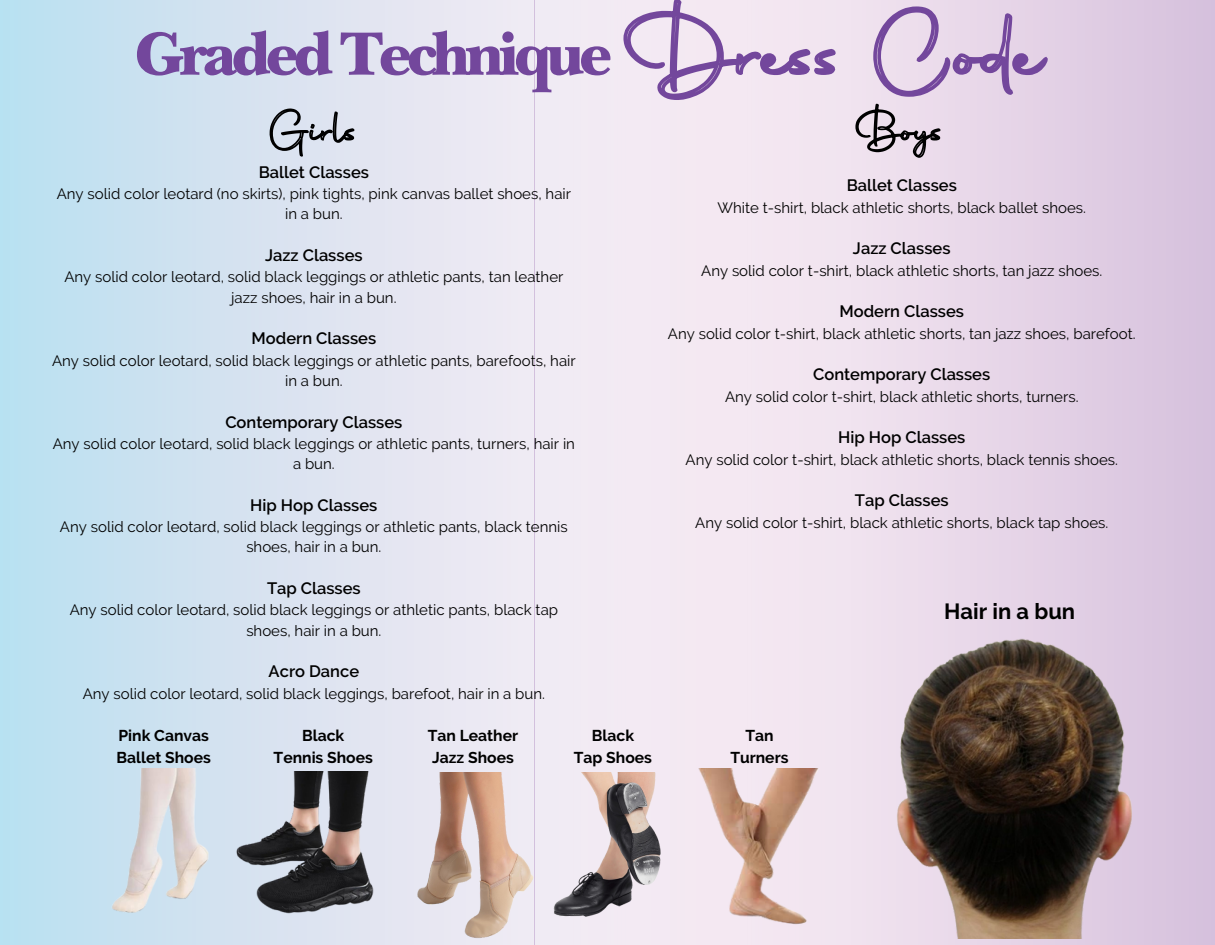
<style>
.page{position:relative;width:1215px;height:945px;background:#fff}
.page>*{position:absolute;margin:0;border:0;box-sizing:border-box;transform-origin:0 0}
.t1{font:900 64.05px "New Baskerville Std";letter-spacing:-.075em;color:#73479c}
.t2{font:700 21.9px "Raleway";color:#000}
.t3{font:600 16.5px "Raleway";color:#000}
.t4{font:700 15.6px/21.8px "Raleway";color:#000;text-align:center}
.t5{font:15px/20.2px "Raleway";color:#000;text-align:center}
</style>
<div class="page">
<svg style="left:832px;top:0;width:383px;height:945px"></svg>
<div style="left:0;top:0;width:832px;height:945px;background:linear-gradient(to right,#c2e1f1,#ffeaf2)"></div>
<img style="left:853px;top:626px;width:313px;height:312px">
<img style="left:229px;top:771px;width:152px;height:152px">
<img style="left:404px;top:772px;width:138px;height:173px">
<img style="left:677px;top:768px;width:165px;height:166px">
<img style="left:548px;top:772px;width:119px;height:159px">
<img style="left:103px;top:768px;width:115px;height:144px">
<svg style="left:269px;top:108px;width:88px;height:78px"></svg>
<svg style="left:622px;top:0;width:429px;height:159px"></svg>
<p class="t1" style="left:135px;top:30px;width:479px">Graded Technique</p>
<p class="t3" style="left:259px;top:162px;width:112px">Ballet Classes</p>
<p class="t5" style="left:57px;top:184px;width:516px">Any solid color leotard (no skirts), pink tights, pink canvas ballet shoes, hair in a bun.</p>
<p class="t3" style="left:265px;top:246px;width:99px">Jazz Classes</p>
<p class="t5" style="left:64px;top:267px;width:501px">Any solid color leotard, solid black leggings or athletic pants, tan leather jazz shoes, hair in a bun.</p>
<p class="t3" style="left:252px;top:329px;width:126px">Modern Classes</p>
<p class="t5" style="left:52px;top:350px;width:525px">Any solid color leotard, solid black leggings or athletic pants, barefoots, hair in a bun.</p>
<p class="t3" style="left:225px;top:412px;width:179px">Contemporary Classes</p>
<p class="t5" style="left:53px;top:434px;width:524px">Any solid color leotard, solid black leggings or athletic pants, turners, hair in a bun.</p>
<p class="t3" style="left:250px;top:495px;width:129px">Hip Hop Classes</p>
<p class="t5" style="left:60px;top:517px;width:509px">Any solid color leotard, solid black leggings or athletic pants, black tennis shoes, hair in a bun.</p>
<p class="t3" style="left:267px;top:579px;width:95px">Tap Classes</p>
<p class="t5" style="left:70px;top:600px;width:490px">Any solid color leotard, solid black leggings or athletic pants, black tap shoes, hair in a bun.</p>
<p class="t3" style="left:269px;top:662px;width:92px">Acro Dance</p>
<p class="t5" style="left:83px;top:683px;width:464px">Any solid color leotard, solid black leggings, barefoot, hair in a bun.</p>
<p class="t3" style="left:847px;top:176px;width:112px">Ballet Classes</p>
<p class="t5" style="left:718px;top:197px;width:370px">White t-shirt, black athletic shorts, black ballet shoes.</p>
<h4 class="t3" style="left:853px;top:239px;width:99px">Jazz Classes</h4>
<p class="t5" style="left:701px;top:260px;width:403px">Any solid color t-shirt, black athletic shorts, tan jazz shoes.</p>
<h5 class="t3" style="left:840px;top:302px;width:126px">Modern Classes</h5>
<h5 class="t5" style="left:668px;top:323px;width:469px">Any solid color t-shirt, black athletic shorts, tan jazz shoes, barefoot.</h5>
<h5 class="t3" style="left:813px;top:365px;width:179px">Contemporary Classes</h5>
<h5 class="t5" style="left:725px;top:386px;width:355px">Any solid color t-shirt, black athletic shorts, turners.</h5>
<h5 class="t3" style="left:838px;top:428px;width:129px">Hip Hop Classes</h5>
<p class="t5" style="left:686px;top:449px;width:434px">Any solid color t-shirt, black athletic shorts, black tennis shoes.</p>
<p class="t3" style="left:855px;top:491px;width:95px">Tap Classes</p>
<p class="t5" style="left:695px;top:512px;width:415px">Any solid color t-shirt, black athletic shorts, black tap shoes.</p>
<p class="t2" style="left:944px;top:598px;width:133px">Hair in a bun</p>
<p class="t4" style="left:116px;top:725px;width:96px;text-align:left">Pink Canvas<br>Ballet Shoes</p>
<p class="t4" style="left:274px;top:725px;width:101px">Black<br>Tennis Shoes</p>
<p class="t4" style="left:428px;top:725px;width:92px;text-align:left">Tan Leather<br>Jazz Shoes</p>
<p class="t4" style="left:574px;top:725px;width:80px">Black<br>Tap Shoes</p>
<p class="t4" style="left:730px;top:725px;width:60px">Tan<br>Turners</p>
</div>
